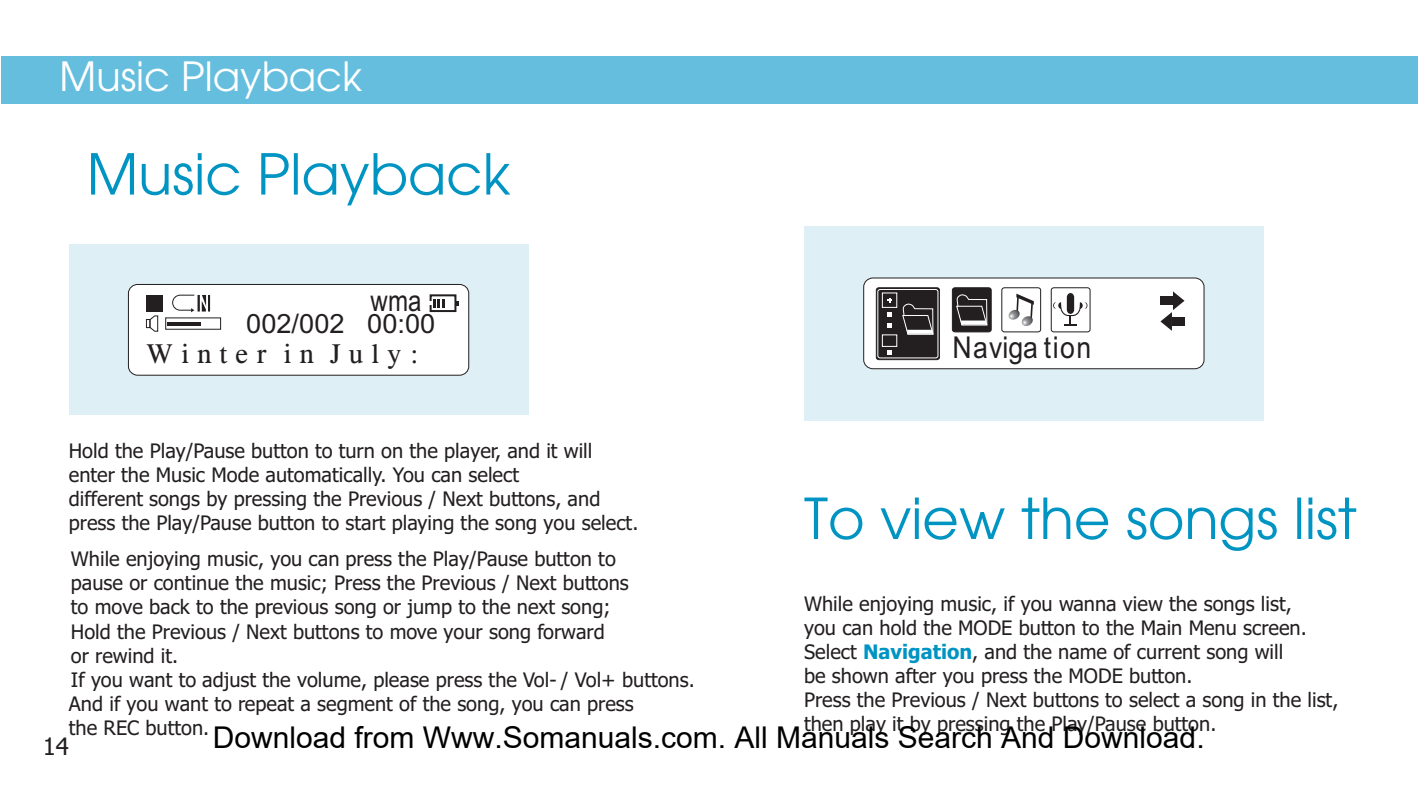
<style>
.page{position:relative;width:1418px;height:794px;background:#fff}
.page>*{position:absolute;margin:0;border:0;box-sizing:border-box;transform-origin:0 0}
.t1{font:56px "Avant Garde";color:#0094c3}
.t2{font:40px "Avant Garde";color:#fff}
.t3{font:30px "Arial";color:#000}
.t4{font:30px "Arial Greek";letter-spacing:.055em;color:#231f20;scale:.88 1}
.t5{font:29.6px "Arial";color:#231f20;scale:.82 1}
.t6{font:27.6px "CG Times";letter-spacing:.295em;color:#231f20}
.t7{font:26.8px "Arial";color:#231f20}
.t8{font:24px "Tahoma";color:#231f20}
.t9{font:20px/24px "Tahoma";color:#231f20}
.s1{font-weight:700;color:#0094c3}
</style>
<div class="page">
<div style="left:1px;top:56px;width:1416px;height:48px;background:#65bedd"></div>
<div style="left:804px;top:226px;width:459px;height:194px;background:#deeff6"></div>
<div style="left:863px;top:277px;width:341px;height:92px;background:#fff;border:1px solid #231f20;border-radius:9px"></div>
<div style="left:952px;top:287px;width:39px;height:45px;background:#231f20;border:1px solid #231f20;border-radius:3px"></div>
<div style="left:875px;top:287px;width:64px;height:73px;background:#231f20;border:1px solid #231f20;border-radius:2px"></div>
<div style="left:877px;top:289px;width:61px;height:69px;border:1px solid #fff;border-radius:2px"></div>
<div style="left:882px;top:292px;width:15px;height:16px;border:1px solid #fff"></div>
<div style="left:882px;top:334px;width:15px;height:13px;border:1px solid #fff"></div>
<svg style="left:887px;top:298px;width:4px;height:4px"></svg>
<svg style="left:887px;top:312px;width:4px;height:5px"></svg>
<svg style="left:887px;top:323px;width:4px;height:4px"></svg>
<svg style="left:887px;top:350px;width:4px;height:4px"></svg>
<svg style="left:902px;top:303px;width:32px;height:32px"></svg>
<svg style="left:907px;top:330px;width:25px;height:4px"></svg>
<svg style="left:956px;top:294px;width:32px;height:32px"></svg>
<svg style="left:961px;top:320px;width:25px;height:4px"></svg>
<div style="left:1001px;top:287px;width:40px;height:45px;border:1px solid #231f20;border-radius:3px"></div>
<svg style="left:1008px;top:294px;width:25px;height:32px"></svg>
<svg style="left:1160px;top:291px;width:24px;height:40px"></svg>
<div style="left:69px;top:245px;width:459px;height:170px;background:#deeff6"></div>
<div style="left:128px;top:284px;width:341px;height:91px;background:#fff;border:1px solid #231f20;border-radius:9px"></div>
<div style="left:146px;top:295px;width:17px;height:17px;background:#231f20"></div>
<div style="left:172px;top:295px;width:35px;height:16px;border:1px solid #231f20;border-radius:8px"></div>
<svg style="left:191px;top:294px;width:19px;height:19px"></svg>
<div style="left:165px;top:317px;width:56px;height:13px;border:1px solid #231f20"></div>
<svg style="left:146px;top:315px;width:12px;height:17px"></svg>
<hr style="left:167px;top:322px;width:34px;height:3px;background:#231f20">
<svg style="left:456px;top:301px;width:3px;height:4px"></svg>
<div style="left:429px;top:294px;width:27px;height:18px;border:2px solid #231f20"></div>
<svg style="left:429px;top:299px;width:15px;height:8px"></svg>
<div style="left:1050px;top:287px;width:40px;height:45px;border:1px solid #231f20;border-radius:3px"></div>
<div style="left:1066px;top:293px;width:8px;height:21px;background:#231f20;border-radius:4px"></div>
<svg style="left:1053px;top:302px;width:34px;height:23px"></svg>
<h2 class="t2" style="left:60px;top:61px;width:304px">Music Playback</h2>
<h1 class="t1" style="left:87px;top:153px;width:425px">Music Playback</h1>
<h3 class="t5" style="left:370px;top:289px;width:63px">wma</h3>
<h3 class="t7" style="left:246px;top:313px;width:190px">002/002 00:00</h3>
<h3 class="t6" style="left:146px;top:344px;width:274px">Winter in July:</h3>
<h3 class="t4" style="left:952px;top:336px;width:159px">Naviga tion</h3>
<p class="t9" style="left:69px;top:440px;width:571px">Hold the Play/Pause button to turn on the player, and it will enter the Music Mode automatically. You can select<br>different songs by pressing the Previous / Next buttons, and press the Play/Pause button to start playing the song you select.</p>
<h1 class="t1" style="left:804px;top:497px;width:554px">To view the songs list</h1>
<p class="t9" style="left:69px;top:548px;width:627px">While enjoying music, you can press the Play/Pause button to<br>pause or continue the music; Press the Previous / Next buttons<br>to move back to the previous song or jump to the next song;<br>Hold the Previous / Next buttons to move your song forward<br>or rewind it.<br>If you want to adjust the volume, please press the Vol- / Vol+ buttons.<br>And if you want to repeat a segment of the song, you can press<br>the REC button.</p>
<p class="t9" style="left:804px;top:593px;width:536px">While enjoying music, if you wanna view the songs list,<br>you can hold the MODE button to the Main Menu screen.<br>Select <span class="s1">Navigation</span>, and the name of current song will<br>be shown after you press the MODE button.<br>Press the Previous / Next buttons to select a song in the list, then play it by pressing the Play/Pause button.</p>
<h3 class="t3" style="left:213px;top:720px;width:993px">Download from Www.Somanuals.com. All Manuals Search And Download.</h3>
<p class="t8" style="left:43px;top:736px;width:28px">14</p>
</div>
